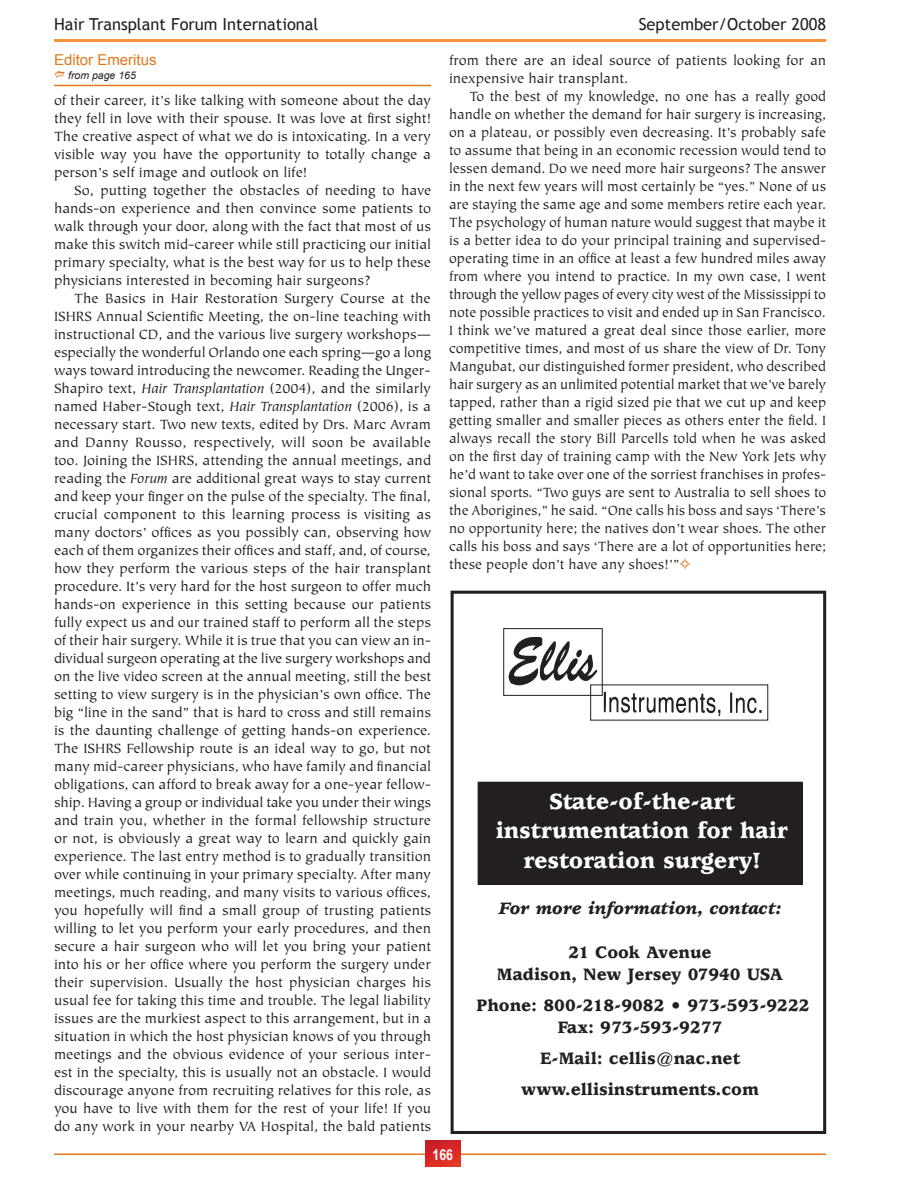
<style>
.page{position:relative;width:918px;height:1188px;background:#fff}
.page>*{position:absolute;margin:0;border:0;box-sizing:border-box;transform-origin:0 0}
.t1{font:900 24.3px/29.1px "Usherwood";color:#fff;text-align:center}
.t2{font:900 18.3px "Usherwood";color:#231f20}
.t3{font:italic 900 18.3px "Usherwood";color:#231f20}
.t4{font:16.5px "Trebuchet MS";color:#231f20}
.Body_text{font:15px/18px "Tiepolo";color:#231f20;text-align:justify}
.t5{font:15px "Arial";color:#e1781c}
.t6{font:700 15px "Arial Narrow";color:#fff}
.t7{font:italic 10.5px "Arial";color:#231f20}
.s1{font-style:italic}
.s2{color:#e1781c}
</style>
<div class="page">
<hr style="left:54px;top:1154px;width:772px;height:1px;background:#e1781c">
<img style="left:425px;top:1140px;width:35px;height:26px">
<hr style="left:54px;top:39px;width:772px;height:3px;background:#f7943b">
<hr style="left:54px;top:85px;width:377px;height:1px;background:#e1781c">
<div style="left:451px;top:591px;width:375px;height:543px;border:3px solid #231f20"></div>
<div style="left:503px;top:628px;width:100px;height:68px;border:1px solid #231f20"></div>
<img style="left:509px;top:637px;width:253px;height:79px">
<div style="left:478px;top:782px;width:324px;height:102px;background:#231f20"></div>
<div style="left:478px;top:782px;width:324px;height:103px;border:1px solid #231f20"></div>
<p class="t4" style="left:54px;top:15px;width:266px">Hair Transplant Forum International</p>
<p class="t4" style="left:639px;top:15px;width:189px">September/October 2008</p>
<p class="t5" style="left:54px;top:50px;width:104px">Editor Emeritus</p>
<p class="t7" style="left:68px;top:69px;width:69px">from page 165</p>
<p class="Body_text" style="left:54px;top:92px;width:379px">of their career, it’s like talking with someone about the day they fell in love with their spouse. It was love at first sight!<br>The creative aspect of what we do is intoxicating. In a very visible way you have the opportunity to totally change a person’s self image and outlook on life!</p>
<p class="Body_text" style="left:54px;top:182px;width:379px;text-indent:20px">So, putting together the obstacles of needing to have hands-on experience and then convince some patients to walk through your door, along with the fact that most of us make this switch mid-career while still practicing our initial primary specialty, what is the best way for us to help these physicians interested in becoming hair surgeons?</p>
<p class="Body_text" style="left:54px;top:290px;width:379px;text-indent:20px">The Basics in Hair Restoration Surgery Course at the ISHRS Annual Scientific Meeting, the on-line teaching with instructional CD, and the various live surgery workshops— especially the wonderful Orlando one each spring—go a long ways toward introducing the newcomer. Reading the Unger-Shapiro text, <span class="s1">Hair Transplantation</span> (2004), and the similarly named Haber-Stough text, <span class="s1">Hair Transplantation</span> (2006), is a necessary start. Two new texts, edited by Drs. Marc Avram and Danny Rousso, respectively, will soon be available too. Joining the ISHRS, attending the annual meetings, and reading the <span class="s1">Forum</span> are additional great ways to stay current and keep your finger on the pulse of the specialty. The final, crucial component to this learning process is visiting as many doctors’ offices as you possibly can, observing how each of them organizes their offices and staff, and, of course, how they perform the various steps of the hair transplant procedure. It’s very hard for the host surgeon to offer much hands-on experience in this setting because our patients fully expect us and our trained staff to perform all the steps of their hair surgery. While it is true that you can view an in&shy;dividual surgeon operating at the live surgery workshops and on the live video screen at the annual meeting, still the best setting to view surgery is in the physician’s own office. The big “line in the sand” that is hard to cross and still remains is the daunting challenge of getting hands-on experience.<br>The ISHRS Fellowship route is an ideal way to go, but not many mid-career physicians, who have family and financial obligations, can afford to break away for a one-year fellow&shy;ship. Having a group or individual take you under their wings and train you, whether in the formal fellowship structure or not, is obviously a great way to learn and quickly gain experience. The last entry method is to gradually transition over while continuing in your primary specialty. After many meetings, much reading, and many visits to various offices, you hopefully will find a small group of trusting patients willing to let you perform your early procedures, and then secure a hair surgeon who will let you bring your patient into his or her office where you perform the surgery under their supervision. Usually the host physician charges his usual fee for taking this time and trouble. The legal liability issues are the murkiest aspect to this arrangement, but in a situation in which the host physician knows of you through meetings and the obvious evidence of your serious inter&shy;est in the specialty, this is usually not an obstacle. I would discourage anyone from recruiting relatives for this role, as you have to live with them for the rest of your life! If you do any work in your nearby VA Hospital, the bald patients</p>
<p class="Body_text" style="left:449px;top:51px;width:379px">from there are an ideal source of patients looking for an inexpensive hair transplant.</p>
<p class="Body_text" style="left:449px;top:87px;width:379px;text-indent:20px">To the best of my knowledge, no one has a really good handle on whether the demand for hair surgery is increasing, on a plateau, or possibly even decreasing. It’s probably safe to assume that being in an economic recession would tend to lessen demand. Do we need more hair surgeons? The answer in the next few years will most certainly be “yes.” None of us are staying the same age and some members retire each year.<br>The psychology of human nature would suggest that maybe it is a better idea to do your principal training and supervised&shy;operating time in an office at least a few hundred miles away from where you intend to practice. In my own case, I went through the yellow pages of every city west of the Mississippi to note possible practices to visit and ended up in San Francisco.<br>I think we’ve matured a great deal since those earlier, more competitive times, and most of us share the view of Dr. Tony Mangubat, our distinguished former president, who described hair surgery as an unlimited potential market that we’ve barely tapped, rather than a rigid sized pie that we cut up and keep getting smaller and smaller pieces as others enter the field. I always recall the story Bill Parcells told when he was asked on the first day of training camp with the New York Jets why he’d want to take over one of the sorriest franchises in profes&shy;sional sports. “Two guys are sent to Australia to sell shoes to the Aborigines,” he said. “One calls his boss and says ‘There’s no opportunity here; the natives don’t wear shoes. The other calls his boss and says ‘There are a lot of opportunities here; these people don’t have any shoes!’”<span class="s2">✧</span></p>
<p class="t1" style="left:496px;top:788px;width:294px">State-of-the-art instrumentation for hair restoration surgery!</p>
<p class="t3" style="left:499px;top:899px;width:284px">For more information, contact:</p>
<p class="t2" style="left:569px;top:942px;width:145px">21 Cook Avenue</p>
<p class="t2" style="left:497px;top:964px;width:288px">Madison, New Jersey 07940 USA</p>
<p class="t2" style="left:477px;top:995px;width:335px">Phone: 800-218-9082 • 973-593-9222</p>
<p class="t2" style="left:558px;top:1017px;width:166px">Fax: 973-593-9277</p>
<p class="t2" style="left:540px;top:1048px;width:201px">E-Mail: cellis@nac.net</p>
<p class="t2" style="left:521px;top:1079px;width:239px">www.ellisinstruments.com</p>
<p class="t6" style="left:433px;top:1143px;width:22px">166</p>
</div>
